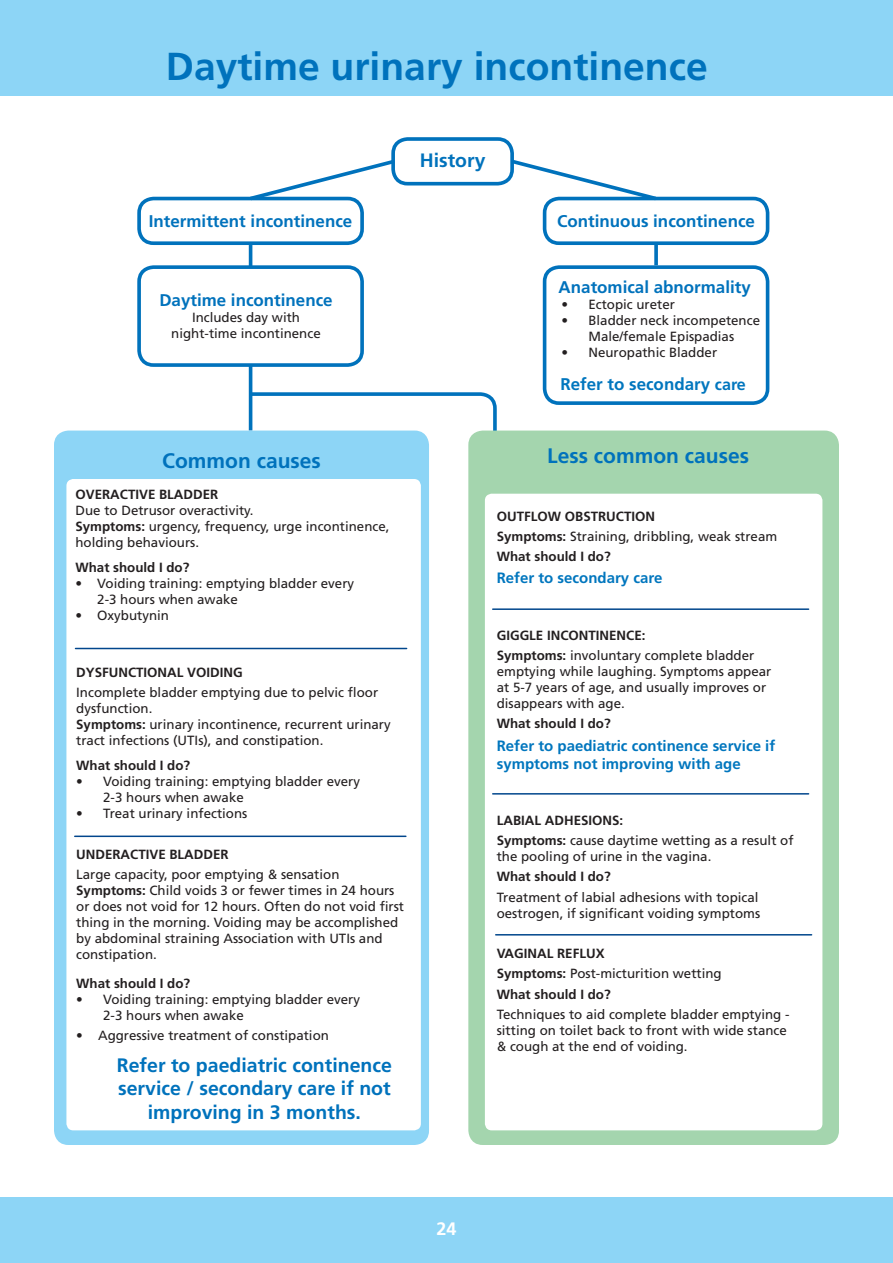
<style>
.page{position:relative;width:893px;height:1263px;background:#fff}
.page>*{position:absolute;margin:0;border:0;box-sizing:border-box;transform-origin:0 0}
.t1{font:700 39px "Frutiger LT Std";color:#0072bc}
.t2{font:700 21px "Frutiger LT Std";color:#0072bc}
.t3{font:700 19.5px/23.4px "Frutiger LT Std";color:#0072bc;text-align:center}
.t4{font:700 19.35px "Frutiger LT Std";color:#0072bc}
.t5{font:700 18px "Frutiger LT Std";color:#fff}
.t6{font:700 16.95px "Frutiger LT Std";color:#0072bc}
.t7{font:700 16.95px "Frutiger LT Std";color:#0076be}
.t8{font:700 15px/18px "Frutiger LT Std";color:#0076be}
.t9{font:13.35px/16px "Frutiger LT Std";color:#231f20}
.t10{font:700 13.35px "Frutiger LT Std";color:#231f20}
.s1{font-size:16.05px}
.s2{font-weight:700}
</style>
<div class="page">
<div style="left:0;top:1197px;width:893px;height:66px;background:#8dd5f6"></div>
<div style="left:0;top:0;width:893px;height:96px;background:#8dd5f6"></div>
<svg style="left:247px;top:390px;width:252px;height:52px"></svg>
<div style="left:543px;top:265px;width:226px;height:140px;border:4px solid #0072bc;border-radius:15px"></div>
<hr style="left:249px;top:245px;width:3px;height:186px;background:#0072bc">
<div style="left:139px;top:267px;width:223px;height:98px;background:#fff;border-radius:15px"></div>
<div style="left:137px;top:265px;width:227px;height:102px;border:4px solid #0072bc;border-radius:15px"></div>
<div style="left:54px;top:431px;width:375px;height:714px;background:#8dd5f6;border-radius:15px"></div>
<div style="left:66px;top:479px;width:355px;height:651px;background:#fff;border-radius:7px"></div>
<div style="left:468px;top:431px;width:371px;height:714px;background:#a4d5ae;border-radius:15px"></div>
<div style="left:391px;top:137px;width:123px;height:48px;border:4px solid #0072bc;border-radius:15px"></div>
<div style="left:137px;top:197px;width:227px;height:48px;border:4px solid #0072bc;border-radius:15px"></div>
<div style="left:543px;top:197px;width:226px;height:48px;border:4px solid #0072bc;border-radius:15px"></div>
<div style="left:485px;top:494px;width:337px;height:636px;background:#fff;border-radius:7px"></div>
<svg style="left:246px;top:157px;width:153px;height:46px"></svg>
<svg style="left:507px;top:157px;width:153px;height:46px"></svg>
<svg style="left:654px;top:242px;width:4px;height:23px"></svg>
<hr style="left:76px;top:648px;width:331px;height:1px;background:#01468c">
<hr style="left:75px;top:835px;width:331px;height:2px;background:#01468c">
<hr style="left:493px;top:608px;width:316px;height:2px;background:#01468c">
<hr style="left:493px;top:793px;width:316px;height:1px;background:#01468c">
<hr style="left:496px;top:934px;width:316px;height:1px;background:#01468c">
<p class="t1" style="left:166px;top:44px;width:543px">Daytime urinary incontinence</p>
<p class="t4" style="left:420px;top:149px;width:67px">History</p>
<p class="t6" style="left:149px;top:211px;width:205px">Intermittent incontinence</p>
<p class="t6" style="left:557px;top:211px;width:199px">Continuous incontinence</p>
<p class="t6" style="left:159px;top:291px;width:175px">Daytime incontinence</p>
<p class="t9" style="left:171px;top:310px;width:151px;text-align:center">Includes day with night-time incontinence</p>
<p class="t6" style="left:559px;top:278px;width:194px">Anatomical abnormality</p>
<p class="t9" style="left:561px;top:297px;width:115px">• Ectopic ureter</p>
<p class="t9" style="left:561px;top:313px;width:200px;text-align:center">• Bladder neck incompetence<br>Male/female Epispadias</p>
<p class="t9" style="left:561px;top:345px;width:157px">• Neuropathic Bladder</p>
<p class="t7" style="left:560px;top:375px;width:187px">Refer to secondary <span class="s1">care</span></p>
<p class="t2" style="left:162px;top:448px;width:160px">Common causes</p>
<p class="t2" style="left:547px;top:443px;width:203px">Less common causes</p>
<p class="t10" style="left:76px;top:487px;width:144px">OVERACTIVE BLADDER</p>
<p class="t9" style="left:76px;top:503px;width:315px">Due to Detrusor overactivity.<br><span class="s2">Symptoms:</span> urgency, frequency, urge incontinence, holding behaviours.</p>
<p class="t10" style="left:76px;top:559px;width:115px">What should I do?</p>
<p class="t9" style="left:97px;top:575px;width:258px;text-indent:-22px">• Voiding training: emptying bladder every<br>2-3 hours when awake</p>
<p class="t9" style="left:76px;top:607px;width:95px">• Oxybutynin</p>
<p class="t10" style="left:76px;top:665px;width:168px">DYSFUNCTIONAL VOIDING</p>
<p class="t9" style="left:76px;top:685px;width:316px">Incomplete bladder emptying due to pelvic floor dysfunction.<br><span class="s2">Symptoms:</span> urinary incontinence, recurrent urinary tract infections (UTIs), and constipation.</p>
<p class="t10" style="left:76px;top:757px;width:115px">What should I do?</p>
<p class="t9" style="left:103px;top:773px;width:258px;text-indent:-27px">• Voiding training: emptying bladder every<br>2-3 hours when awake</p>
<p class="t9" style="left:76px;top:805px;width:173px">• Treat urinary infections</p>
<p class="t10" style="left:76px;top:846px;width:154px">UNDERACTIVE BLADDER</p>
<p class="t9" style="left:76px;top:867px;width:329px">Large capacity, poor emptying &amp; sensation <span class="s2">Symptoms:</span> Child voids 3 or fewer times in 24 hours or does not void for 12 hours. Often do not void first thing in the morning. Voiding may be accomplished by abdominal straining Association with UTIs and constipation.</p>
<p class="t10" style="left:76px;top:975px;width:115px">What should I do?</p>
<p class="t9" style="left:103px;top:991px;width:258px;text-indent:-27px">• Voiding training: emptying bladder every<br>2-3 hours when awake</p>
<p class="t9" style="left:76px;top:1027px;width:254px">• Aggressive treatment of constipation</p>
<p class="t3" style="left:117px;top:1053px;width:277px">Refer to paediatric continence service / secondary care if not improving in 3 months.</p>
<h3 class="t5" style="left:436px;top:1218px;width:22px">24</h3>
<p class="t10" style="left:497px;top:508px;width:160px">OUTFLOW OBSTRUCTION</p>
<p class="t9" style="left:497px;top:528px;width:282px"><span class="s2">Symptoms:</span> Straining, dribbling, weak stream</p>
<p class="t10" style="left:497px;top:549px;width:115px">What should I do?</p>
<p class="t8" style="left:497px;top:569px;width:167px">Refer to secondary care</p>
<p class="t10" style="left:497px;top:627px;width:150px">GIGGLE INCONTINENCE:</p>
<p class="t9" style="left:497px;top:647px;width:276px"><span class="s2">Symptoms:</span> involuntary complete bladder emptying while laughing. Symptoms appear at 5-7 years of age, and usually improves or disappears with age.</p>
<p class="t10" style="left:497px;top:716px;width:115px">What should I do?</p>
<p class="t8" style="left:497px;top:736px;width:280px">Refer to paediatric continence service if symptoms not improving with age</p>
<p class="t10" style="left:497px;top:812px;width:128px">LABIAL ADHESIONS:</p>
<p class="t9" style="left:497px;top:833px;width:298px"><span class="s2">Symptoms:</span> cause daytime wetting as a result of the pooling of urine in the vagina.</p>
<p class="t10" style="left:497px;top:869px;width:115px">What should I do?</p>
<p class="t9" style="left:497px;top:889px;width:265px">Treatment of labial adhesions with topical oestrogen, if significant voiding symptoms</p>
<p class="t10" style="left:497px;top:946px;width:109px">VAGINAL REFLUX</p>
<p class="t9" style="left:497px;top:966px;width:226px"><span class="s2">Symptoms:</span> Post-micturition wetting</p>
<p class="t10" style="left:497px;top:986px;width:115px">What should I do?</p>
<p class="t9" style="left:497px;top:1006px;width:294px">Techniques to aid complete bladder emptying - sitting on toilet back to front with wide stance &amp; cough at the end of voiding.</p>
</div>
